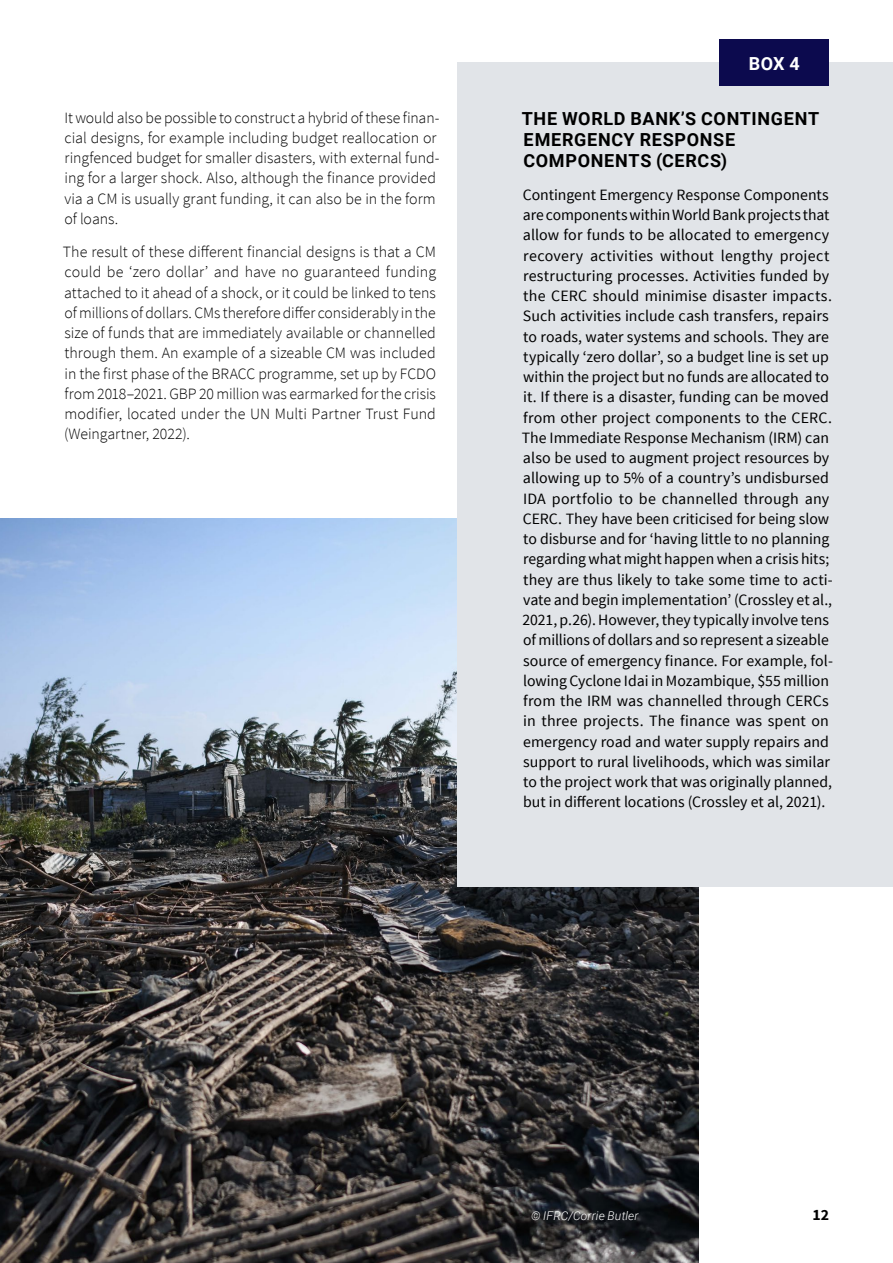
<style>
.page{position:relative;width:893px;height:1263px;background:#fff}
.page>*{position:absolute;margin:0;border:0;box-sizing:border-box;transform-origin:0 0}
.t1{font:700 18px/21px "Roboto";letter-spacing:.04em;color:#000}
.t2{font:700 18px "Roboto";color:#fff}
.t3{font:15.75px/20.2px "Source Sans Pro";color:#000}
.t4{font:300 15.75px/20.2px "Source Sans Pro";color:#000}
.t5{font:700 15.75px "Source Sans Pro";color:#000}
.t6{font:italic 300 12px "Roboto";letter-spacing:.01em;color:#fff}
</style>
<div class="page">
<img style="left:0;top:519px;width:698px;height:744px">
<div style="left:457px;top:62px;width:436px;height:825px;background:#e1e4e8"></div>
<div style="left:719px;top:40px;width:110px;height:46px;background:#0c0a4e"></div>
<p class="t4" style="left:64px;top:107px;width:377px">It would also be possible to construct a hybrid of these finan&shy;cial designs, for example including budget reallocation or ringfenced budget for smaller disasters, with external fund&shy;ing for a larger shock. Also, although the finance provided via a CM is usually grant funding, it can also be in the form of loans.</p>
<p class="t4" style="left:63px;top:242px;width:375px;text-align:justify">The result of these different financial designs is that a CM could be ‘zero dollar’ and have no guaranteed funding attached to it ahead of a shock, or it could be linked to tens of millions of dollars. CMs therefore differ considerably in the size of funds that are immediately available or channelled through them. An example of a sizeable CM was included in the first phase of the BRACC programme, set up by FCDO from 2018–2021. GBP 20 million was earmarked for the crisis modifier, located under the UN Multi Partner Trust Fund (Weingartner, 2022).</p>
<p class="t2" style="left:749px;top:51px;width:53px">BOX 4</p>
<p class="t1" style="left:522px;top:107px;width:299px">THE WORLD BANK’S CONTINGENT<br>EMERGENCY RESPONSE<br>COMPONENTS (CERCS)</p>
<p class="t3" style="left:522px;top:185px;width:313px">Contingent Emergency Response Components are components within World Bank projects that allow for funds to be allocated to emergency recovery activities without lengthy project restructuring processes. Activities funded by the CERC should minimise disaster impacts.<br>Such activities include cash transfers, repairs to roads, water systems and schools. They are typically ‘zero dollar’, so a budget line is set up within the project but no funds are allocated to it. If there is a disaster, funding can be moved from other project components to the CERC.<br>The Immediate Response Mechanism (IRM) can also be used to augment project resources by allowing up to 5% of a country’s undisbursed IDA portfolio to be channelled through any CERC. They have been criticised for being slow to disburse and for ‘having little to no planning regarding what might happen when a crisis hits; they are thus likely to take some time to acti&shy;vate and begin implementation’ (Crossley et al., 2021, p.26). However, they typically involve tens of millions of dollars and so represent a sizeable source of emergency finance. For example, fol&shy;lowing Cyclone Idai in Mozambique, $55 million from the IRM was channelled through CERCs in three projects. The finance was spent on emergency road and water supply repairs and support to rural livelihoods, which was similar to the project work that was originally planned, but in different locations (Crossley et al, 2021).</p>
<p class="t6" style="left:531px;top:1208px;width:109px">© IFRC/Corrie Butler</p>
<p class="t5" style="left:812px;top:1205px;width:18px">12</p>
</div>
